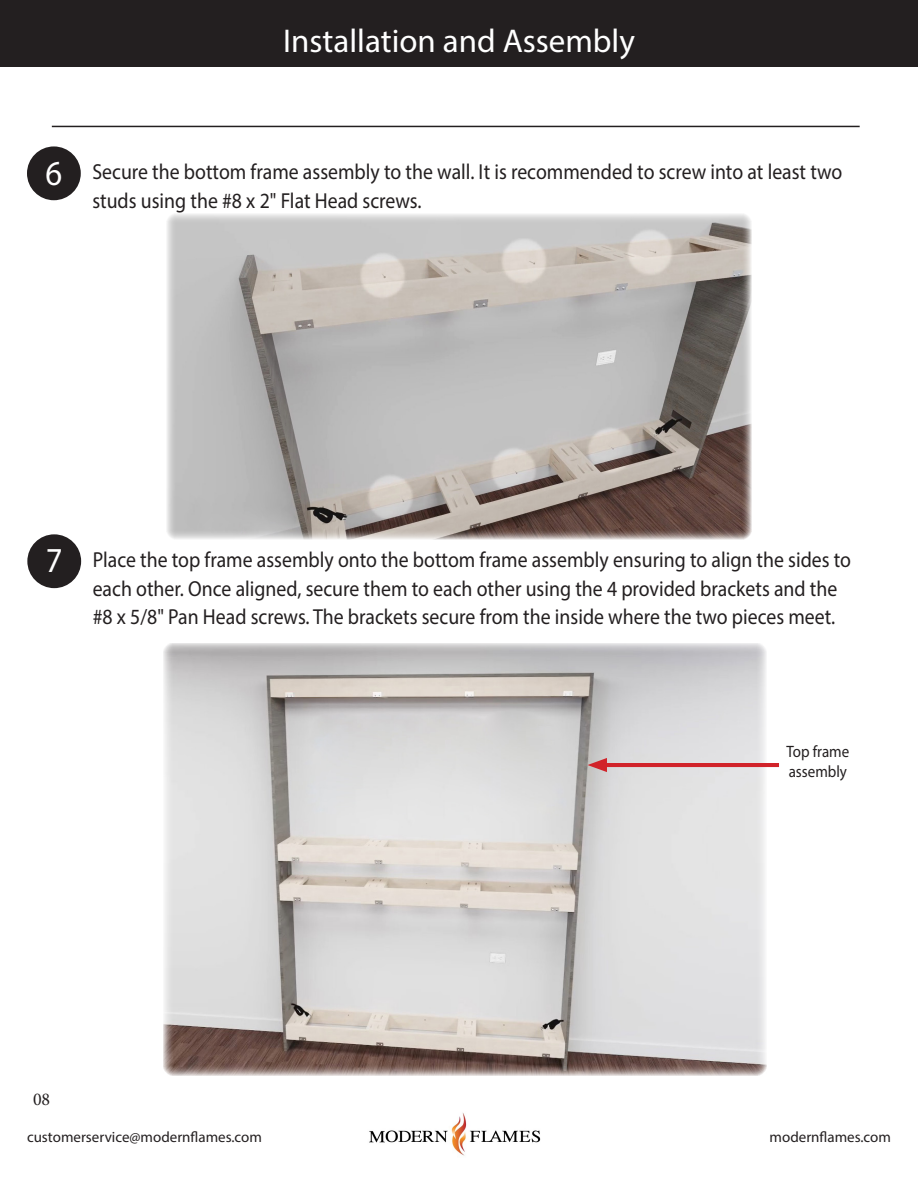
<style>
.page{position:relative;width:918px;height:1188px;background:#fff}
.page>*{position:absolute;margin:0;border:0;box-sizing:border-box;transform-origin:0 0}
.t1{font:35.1px "Myriad Pro";color:#fff;scale:.93 1}
.t2{font:33px "Myriad Pro";color:#fff}
.t3{font:21.75px/28.5px "Myriad Pro";color:#231f20;scale:.91 1}
.t4{font:18px "Minion Pro";color:#231f20}
.t5{font:16.5px "Myriad Pro";color:#231f20;scale:.91 1}
.t6{font:15px "Myriad Pro";color:#231f20}
</style>
<div class="page">
<img style="left:369px;top:1113px;width:172px;height:43px">
<div style="left:0;top:0;width:918px;height:66px;background:#231f20"></div>
<div style="left:27px;top:146px;width:54px;height:54px;background:#231f20;border-radius:50%"></div>
<hr style="left:52px;top:126px;width:808px;height:1px;background:#231f20">
<img style="left:167px;top:214px;width:584px;height:326px">
<div style="left:27px;top:534px;width:54px;height:54px;background:#231f20;border-radius:50%"></div>
<img style="left:164px;top:643px;width:603px;height:433px">
<hr style="left:599px;top:763px;width:180px;height:4px;background:#d1232a">
<svg style="left:588px;top:758px;width:19px;height:14px"></svg>
<p class="t2" style="left:283px;top:21px;width:353px">Installation and Assembly</p>
<p class="t1" style="left:46px;top:152px;width:20px">6</p>
<p class="t3" style="left:92px;top:157px;width:826px">Secure the bottom frame assembly to the wall. It is recommended to screw into at least two studs using the #8 x 2" Flat Head screws.</p>
<p class="t1" style="left:46px;top:538px;width:20px">7</p>
<p class="t3" style="left:93px;top:545px;width:835px">Place the top frame assembly onto the bottom frame assembly ensuring to align the sides to</p>
<p class="t3" style="left:93px;top:574px;width:820px">each other. Once aligned, secure them to each other using the 4 provided brackets and the #8 x 5/8" Pan Head screws. The brackets secure from the inside where the two pieces meet.</p>
<p class="t4" style="left:33px;top:1087px;width:19px">08</p>
<p class="t5" style="left:786px;top:742px;width:71px">Top frame</p>
<p class="t5" style="left:789px;top:761px;width:66px">assembly</p>
<p class="t6" style="left:27px;top:1128px;width:236px">customerservice@modernflames.com</p>
<p class="t6" style="left:770px;top:1128px;width:123px">modernflames.com</p>
</div>
